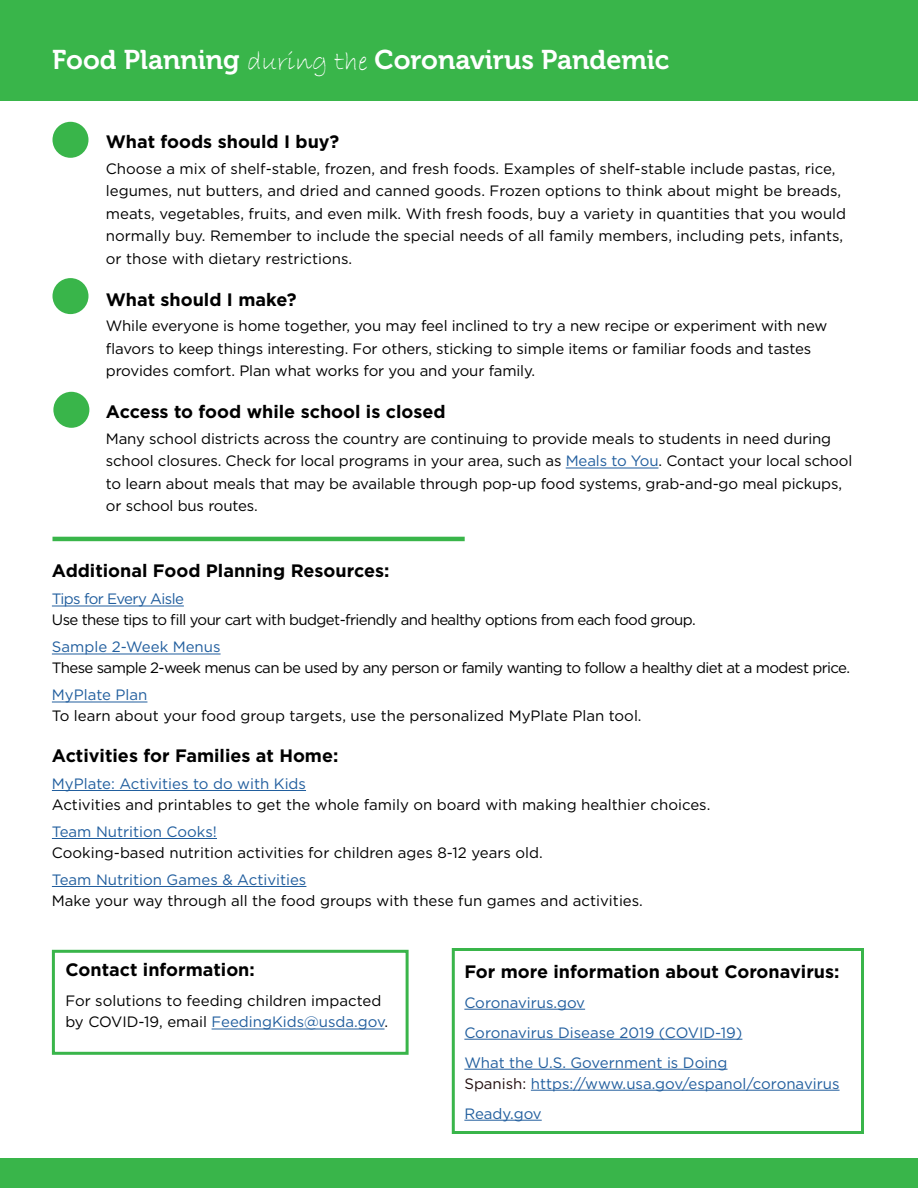
<style>
.page{position:relative;width:918px;height:1188px;background:#fff}
.page>*{position:absolute;margin:0;border:0;box-sizing:border-box;transform-origin:0 0}
.t1{font:27px "Museo 700";color:#fff}
.t2{font:700 18px "Gotham";color:#000}
.t3{font:15px/22.5px "Gotham";letter-spacing:-.01em;color:#000}
.t4{font:15px/30px "Gotham";color:#215e9e}
.t5{font:15px "Gotham";letter-spacing:-.04em;color:#000}
.t6{font:15px "Gotham";letter-spacing:-.04em;color:#215e9e}
.s1{font-family:"Bradley Hand ITC"}
.s2{color:#215e9e}
.s3{color:#220c0d}
</style>
<div class="page">
<div style="left:0;top:0;width:918px;height:101px;background:#39b54a"></div>
<hr style="left:566px;top:468px;width:92px;height:1px;background:#215e9e">
<hr style="left:52px;top:606px;width:132px;height:1px;background:#215e9e">
<hr style="left:52px;top:654px;width:169px;height:1px;background:#215e9e">
<hr style="left:52px;top:702px;width:95px;height:1px;background:#215e9e">
<hr style="left:52px;top:790px;width:254px;height:1px;background:#215e9e">
<hr style="left:52px;top:838px;width:165px;height:1px;background:#215e9e">
<hr style="left:52px;top:886px;width:254px;height:1px;background:#215e9e">
<hr style="left:212px;top:1029px;width:173px;height:1px;background:#215e9e">
<div style="left:52px;top:122px;width:36px;height:36px;background:#39b54a;border-radius:50%"></div>
<div style="left:52px;top:278px;width:36px;height:36px;background:#39b54a;border-radius:50%"></div>
<div style="left:53px;top:392px;width:36px;height:36px;background:#39b54a;border-radius:50%"></div>
<hr style="left:52px;top:537px;width:413px;height:4px;background:#39b54a">
<div style="left:0;top:1158px;width:918px;height:30px;background:#39b54a"></div>
<div style="left:52px;top:950px;width:357px;height:105px;border:3px solid #39b54a"></div>
<div style="left:452px;top:948px;width:412px;height:186px;border:3px solid #39b54a"></div>
<hr style="left:464px;top:1009px;width:121px;height:1px;background:#215e9e">
<hr style="left:464px;top:1039px;width:278px;height:1px;background:#215e9e">
<hr style="left:464px;top:1069px;width:264px;height:1px;background:#215e9e">
<hr style="left:531px;top:1090px;width:309px;height:1px;background:#215e9e">
<hr style="left:464px;top:1120px;width:78px;height:1px;background:#215e9e">
<h1 class="t1" style="left:52px;top:44px;width:619px">Food Planning <span class="s1">during the</span> Coronavirus Pandemic</h1>
<p class="t2" style="left:106px;top:130px;width:235px">What foods should I buy?</p>
<p class="t3" style="left:106px;top:157px;width:742px">Choose a mix of shelf-stable, frozen, and fresh foods. Examples of shelf-stable include pastas, rice, legumes, nut butters, and dried and canned goods. Frozen options to think about might be breads, meats, vegetables, fruits, and even milk. With fresh foods, buy a variety in quantities that you would normally buy. Remember to include the special needs of all family members, including pets, infants, or those with dietary restrictions.</p>
<p class="t2" style="left:106px;top:288px;width:192px">What should I make?</p>
<p class="t3" style="left:106px;top:315px;width:723px">While everyone is home together, you may feel inclined to try a new recipe or experiment with new flavors to keep things interesting. For others, sticking to simple items or familiar foods and tastes provides comfort. Plan what works for you and your family.</p>
<p class="t2" style="left:106px;top:400px;width:341px">Access to food while school is closed</p>
<p class="t3" style="left:106px;top:427px;width:748px">Many school districts across the country are continuing to provide meals to students in need during school closures. Check for local programs in your area, such as <span class="s2">Meals to You</span>. Contact your local school to learn about meals that may be available through pop-up food systems, grab-and-go meal pickups, or school bus routes.</p>
<p class="t2" style="left:52px;top:559px;width:339px">Additional Food Planning Resources:</p>
<p class="t6" style="left:52px;top:590px;width:133px">Tips for Every Aisle</p>
<p class="t5" style="left:52px;top:611px;width:645px">Use these tips to fill your cart with budget-friendly and healthy options from each food group.</p>
<p class="t4" style="left:52px;top:632px;width:170px">Sample 2-Week Menus</p>
<p class="t5" style="left:52px;top:659px;width:800px">These sample 2-week menus can be used by any person or family wanting to follow a healthy diet at a modest price.</p>
<p class="t4" style="left:52px;top:680px;width:97px">MyPlate Plan</p>
<p class="t3" style="left:52px;top:705px;width:591px">To learn about your food group targets, use the personalized MyPlate Plan tool.</p>
<p class="t2" style="left:52px;top:744px;width:288px">Activities for Families at Home:</p>
<p class="t4" style="left:52px;top:768px;width:256px">MyPlate: Activities to do with Kids</p>
<p class="t3" style="left:52px;top:793px;width:660px">Activities and printables to get the whole family on board with making healthier choices.</p>
<p class="t4" style="left:52px;top:816px;width:167px">Team Nutrition Cooks!</p>
<p class="t3" style="left:52px;top:841px;width:492px">Cooking-based nutrition activities for children ages 8-12 years old.</p>
<p class="t4" style="left:52px;top:864px;width:256px">Team Nutrition Games &amp; Activities</p>
<p class="t3" style="left:52px;top:889px;width:593px">Make your way through all the food groups with these fun games and activities.</p>
<p class="t2" style="left:65px;top:958px;width:191px">Contact information:</p>
<p class="t3" style="left:65px;top:990px;width:324px;line-height:21px">For solutions to feeding children impacted by COVID-19, email <span class="s2">FeedingKids@usda.gov</span>.</p>
<p class="t2" style="left:464px;top:959px;width:377px">For more information about Coronavirus:</p>
<p class="t4" style="left:464px;top:987px;width:280px">Coronavirus.gov<br>Coronavirus Disease 2019 (COVID-19)<br>What the U.S. Government is Doing</p>
<p class="t4" style="left:464px;top:1068px;width:377px"><span class="s3">Spanish:</span> https://www.usa.gov/espanol/coronavirus<br>Ready.gov</p>
</div>
